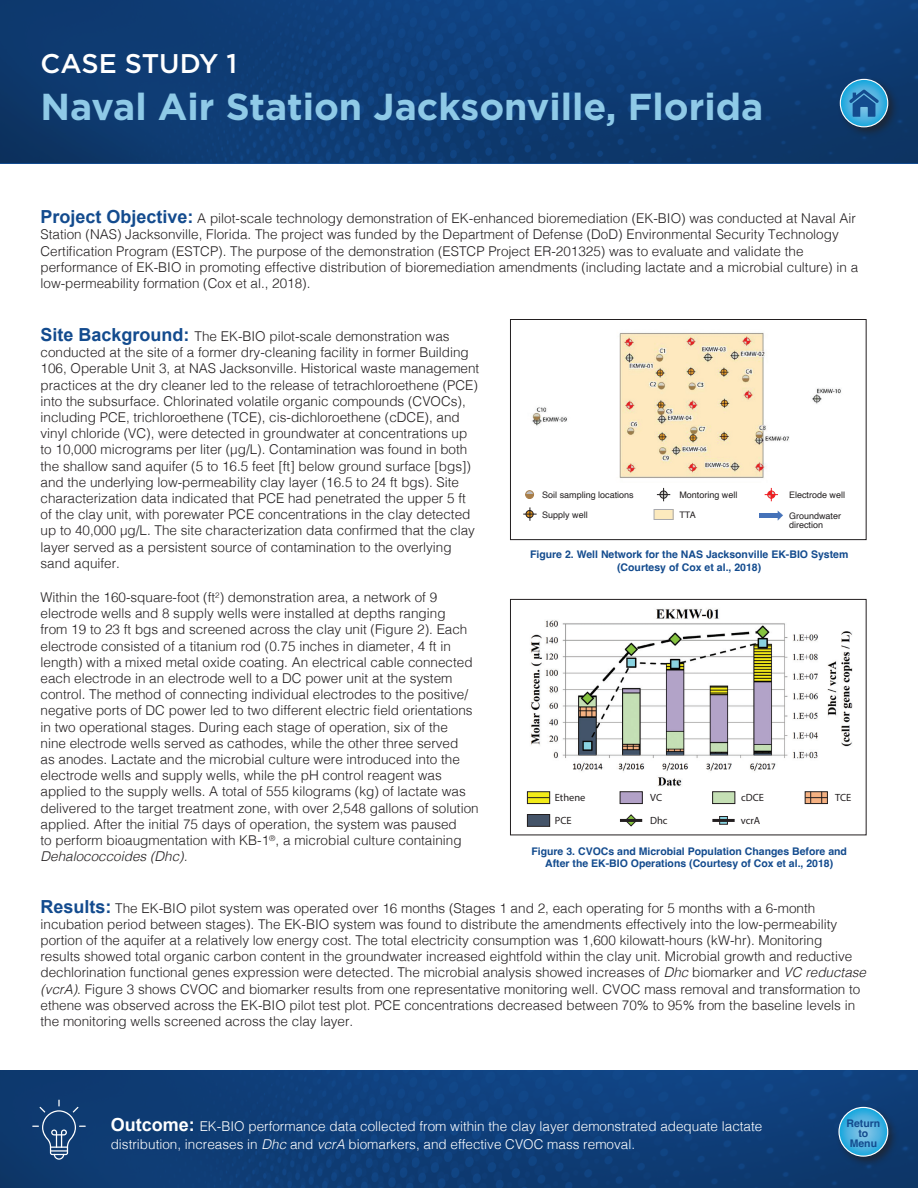
<style>
.page{position:relative;width:918px;height:1188px;background:#fff}
.page>*{position:absolute;margin:0;border:0;box-sizing:border-box;transform-origin:0 0}
.t1{font:700 37.5px "Gotham";color:#8fcae7}
.t2{font:500 27px "Gotham";color:#fff}
.t3{font:300 13.5px/16.2px "Helvetica";color:#231f20}
.t4{font:300 13.5px/18px "Helvetica";color:#fff}
.t5{font:700 10.5px/12.6px "Helvetica";color:#134b8e;text-align:center}
.t6{font:10.5px "Myriad Pro";color:#231f20}
.t7{font:9px/9px "Helvetica";color:#231f20}
.s1{font-family:"Arial";font-weight:700;font-size:18px;color:#134b8e}
.s2{font-style:italic}
.s3{font-family:"Arial";font-weight:700;font-size:18px}
</style>
<div class="page">
<img style="left:0;top:1070px;width:918px;height:118px">
<img style="left:0;top:0;width:918px;height:163px">
<svg style="left:32px;top:1100px;width:54px;height:60px;background:#264e7f"></svg>
<div style="left:837px;top:76px;width:62px;height:63px;background:#231f20;opacity:.66"></div>
<svg style="left:840px;top:79px;width:48px;height:48px"></svg>
<div style="left:840px;top:79px;width:48px;height:48px;border:1px solid #fff;border-radius:50%"></div>
<svg style="left:849px;top:89px;width:30px;height:28px"></svg>
<div style="left:836px;top:1104px;width:64px;height:64px;background:#231f20;opacity:.66"></div>
<svg style="left:839px;top:1107px;width:49px;height:49px;background:#4fb5e1"></svg>
<div style="left:838px;top:1107px;width:50px;height:50px;border:1px solid #fff;border-radius:50%"></div>
<img style="left:526px;top:609px;width:327px;height:183px">
<div style="left:527px;top:792px;width:23px;height:12px;background:#f2eb19"></div>
<div style="left:527px;top:791px;width:23px;height:13px;border:1px solid #231f20"></div>
<svg style="left:527px;top:797px;width:23px;height:1px"></svg>
<div style="left:527px;top:815px;width:23px;height:11px;background:#455469"></div>
<div style="left:527px;top:814px;width:23px;height:13px;border:1px solid #231f20"></div>
<div style="left:620px;top:792px;width:22px;height:12px;background:#b2a1c7"></div>
<div style="left:620px;top:791px;width:23px;height:13px;border:1px solid #231f20"></div>
<svg style="left:625px;top:814px;width:13px;height:13px"></svg>
<hr style="left:620px;top:819px;width:22px;height:3px;background:#231f20">
<div style="left:713px;top:792px;width:22px;height:12px;background:#c5e0b5"></div>
<div style="left:712px;top:791px;width:23px;height:13px;border:1px solid #231f20"></div>
<div style="left:805px;top:791px;width:23px;height:13px;border:1px solid #231f20"></div>
<svg style="left:805px;top:792px;width:22px;height:12px"></svg>
<div style="left:720px;top:816px;width:7px;height:8px;background:#89d4e1"></div>
<div style="left:719px;top:816px;width:9px;height:9px;border:1px solid #231f20"></div>
<hr style="left:712px;top:819px;width:23px;height:3px;background:#231f20">
<div style="left:510px;top:599px;width:357px;height:236px;border:1px solid #231f20"></div>
<div style="left:760px;top:513px;width:18px;height:5px;background:#4572b9"></div>
<svg style="left:778px;top:511px;width:5px;height:9px"></svg>
<div style="left:654px;top:509px;width:19px;height:10px;background:#fceabe"></div>
<div style="left:654px;top:509px;width:20px;height:11px;border:1px solid #a8a9ad"></div>
<svg style="left:523px;top:507px;width:14px;height:14px"></svg>
<svg style="left:765px;top:488px;width:13px;height:13px"></svg>
<svg style="left:657px;top:488px;width:13px;height:13px"></svg>
<svg style="left:525px;top:490px;width:9px;height:9px"></svg>
<img style="left:532px;top:332px;width:309px;height:146px">
<div style="left:510px;top:319px;width:357px;height:221px;border:1px solid #231f20"></div>
<p class="t2" style="left:40px;top:46px;width:198px">CASE STUDY 1</p>
<p class="t1" style="left:40px;top:82px;width:724px">Naval Air Station Jacksonville, Florida</p>
<p class="t3" style="left:40px;top:209px;width:819px"><span class="s1">Project Objective:</span> A pilot-scale technology demonstration of EK-enhanced bioremediation (EK-BIO) was conducted at Naval Air Station (NAS) Jacksonville, Florida. The project was funded by the Department of Defense (DoD) Environmental Security Technology Certification Program (ESTCP). The purpose of the demonstration (ESTCP Project ER-201325) was to evaluate and validate the performance of EK-BIO in promoting effective distribution of bioremediation amendments (including lactate and a microbial culture) in a low-permeability formation (Cox et al., 2018).</p>
<p class="t3" style="left:40px;top:327px;width:440px"><span class="s1">Site Background:</span> The EK-BIO pilot-scale demonstration was conducted at the site of a former dry-cleaning facility in former Building 106, Operable Unit 3, at NAS Jacksonville. Historical waste management practices at the dry cleaner led to the release of tetrachloroethene (PCE) into the subsurface. Chlorinated volatile organic compounds (CVOCs), including PCE, trichloroethene (TCE), cis-dichloroethene (cDCE), and vinyl chloride (VC), were detected in groundwater at concentrations up to 10,000 micrograms per liter (µg/L). Contamination was found in both the shallow sand aquifer (5 to 16.5 feet [ft] below ground surface [bgs]) and the underlying low-permeability clay layer (16.5 to 24 ft bgs). Site characterization data indicated that PCE had penetrated the upper 5 ft of the clay unit, with porewater PCE concentrations in the clay detected up to 40,000 µg/L. The site characterization data confirmed that the clay layer served as a persistent source of contamination to the overlying sand aquifer.</p>
<p class="t3" style="left:40px;top:588px;width:440px">Within the 160-square-foot (ft<sup>2</sup>) demonstration area, a network of 9 electrode wells and 8 supply wells were installed at depths ranging<br>from 19 to 23 ft bgs and screened across the clay unit (Figure 2). Each electrode consisted of a titanium rod (0.75 inches in diameter, 4 ft in length) with a mixed metal oxide coating. An electrical cable connected each electrode in an electrode well to a DC power unit at the system control. The method of connecting individual electrodes to the positive/ negative ports of DC power led to two different electric field orientations in two operational stages. During each stage of operation, six of the<br>nine electrode wells served as cathodes, while the other three served<br>as anodes. Lactate and the microbial culture were introduced into the electrode wells and supply wells, while the pH control reagent was applied to the supply wells. A total of 555 kilograms (kg) of lactate was delivered to the target treatment zone, with over 2,548 gallons of solution applied. After the initial 75 days of operation, the system was paused<br>to perform bioaugmentation with KB-1<sup>®</sup>, a microbial culture containing <span class="s2">Dehalococcoides (Dhc).</span></p>
<p class="t3" style="left:40px;top:899px;width:827px"><span class="s1">Results:</span> The EK-BIO pilot system was operated over 16 months (Stages 1 and 2, each operating for 5 months with a 6-month incubation period between stages). The EK-BIO system was found to distribute the amendments effectively into the low-permeability portion of the aquifer at a relatively low energy cost. The total electricity consumption was 1,600 kilowatt-hours (kW-hr). Monitoring<br>results showed total organic carbon content in the groundwater increased eightfold within the clay unit. Microbial growth and reductive dechlorination functional genes expression were detected. The microbial analysis showed increases of <span class="s2">Dhc</span> biomarker and <span class="s2">VC reductase (vcrA)</span>. Figure 3 shows CVOC and biomarker results from one representative monitoring well. CVOC mass removal and transformation to ethene was observed across the EK-BIO pilot test plot. PCE concentrations decreased between 70% to 95% from the baseline levels in the monitoring wells screened across the clay layer.</p>
<p class="t7" style="left:542px;top:491px;width:93px">Soil sampling locations</p>
<p class="t7" style="left:679px;top:491px;width:60px">Montoring well</p>
<p class="t7" style="left:789px;top:491px;width:58px">Electrode well</p>
<p class="t7" style="left:542px;top:510px;width:47px">Supply well</p>
<p class="t7" style="left:679px;top:510px;width:18px">TTA</p>
<p class="t7" style="left:789px;top:511px;width:54px">Groundwater direction</p>
<p class="t5" style="left:530px;top:549px;width:320px">Figure 2. Well Network for the NAS Jacksonville EK-BIO System (Courtesy of Cox et al., 2018)</p>
<p class="t6" style="left:555px;top:791px;width:32px">Ethene</p>
<p class="t6" style="left:555px;top:814px;width:18px">PCE</p>
<p class="t6" style="left:650px;top:791px;width:13px">VC</p>
<p class="t6" style="left:650px;top:814px;width:19px">Dhc</p>
<p class="t6" style="left:741px;top:791px;width:24px">cDCE</p>
<p class="t6" style="left:835px;top:791px;width:18px">TCE</p>
<p class="t6" style="left:741px;top:814px;width:21px">vcrA</p>
<p class="t5" style="left:531px;top:846px;width:317px">Figure 3. CVOCs and Microbial Population Changes Before and<br>After the EK-BIO Operations (Courtesy of Cox et al., 2018)</p>
<p class="t4" style="left:111px;top:1116px;width:653px"><span class="s3">Outcome:</span> EK-BIO performance data collected from within the clay layer demonstrated adequate lactate distribution, increases in <span class="s2">Dhc</span> and <span class="s2">vcrA</span> biomarkers, and effective CVOC mass removal.</p>
<p class="t5" style="left:846px;top:1118px;width:35px">Return</p>
<p class="t5" style="left:850px;top:1130px;width:29px;line-height:10.2px">to<br>Menu</p>
</div>
